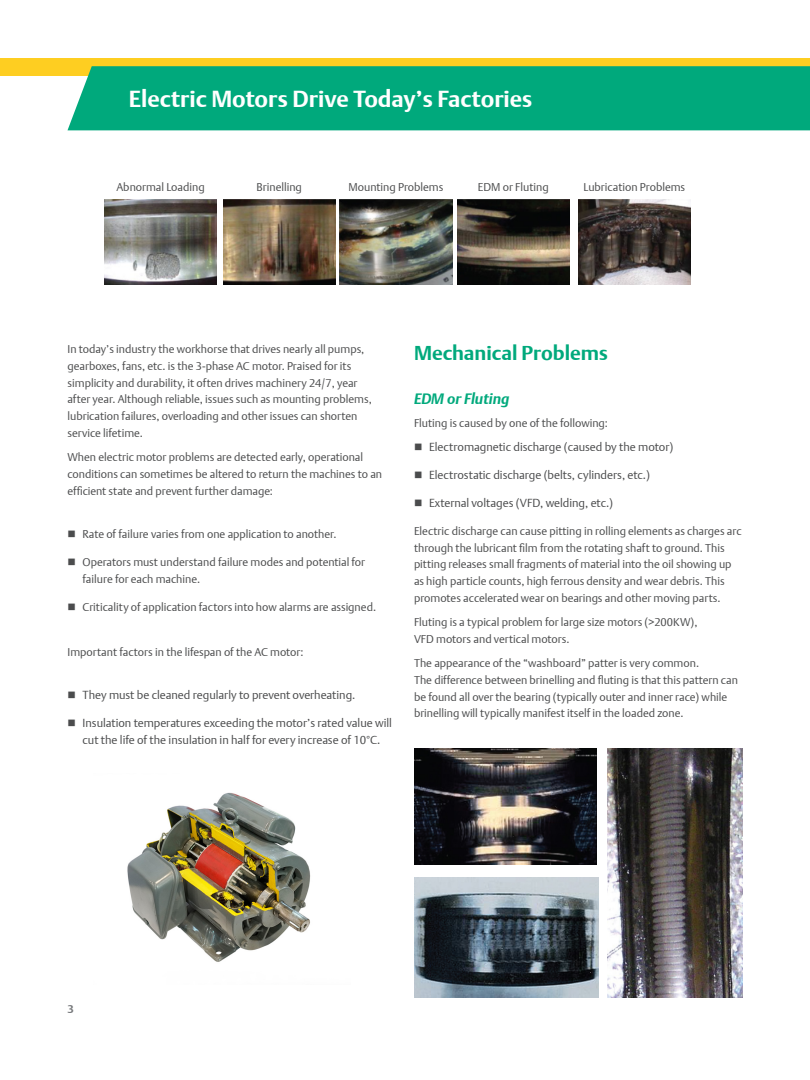
<style>
.page{position:relative;width:810px;height:1080px;background:#fff}
.page>*{position:absolute;margin:0;border:0;box-sizing:border-box;transform-origin:0 0}
.t1{font:700 23.12px "DTL Argo T";color:#fff}
.Body_Text{font:700 20px "DTL Argo T";color:#00a97c}
.Body_Text-2{font:italic 700 15px "DTL Argo T";color:#00a97c}
.t2{font:11.62px/16.8px "DTL Argo T Light";color:#4b4c4d}
.Body_Text-3{font:11.25px/16.8px "DTL Argo T Light";color:#4b4c4d}
.t3{font:700 11.25px "DTL Argo T";color:#76787b}
</style>
<div class="page">
<div style="left:0;top:59px;width:810px;height:17px;background:#fece21"></div>
<div style="left:68px;top:66px;width:742px;height:64px;background:#00a97c"></div>
<img style="left:608px;top:749px;width:134px;height:249px">
<img style="left:414px;top:749px;width:183px;height:116px">
<img style="left:414px;top:877px;width:184px;height:121px">
<img style="left:127px;top:792px;width:184px;height:170px">
<img style="left:104px;top:200px;width:113px;height:84px">
<img style="left:223px;top:200px;width:112px;height:84px">
<img style="left:340px;top:200px;width:112px;height:84px">
<img style="left:457px;top:200px;width:112px;height:84px">
<img style="left:578px;top:200px;width:113px;height:84px">
<p class="t1" style="left:129px;top:85px;width:405px">Electric Motors Drive Today’s Factories</p>
<p class="Body_Text-3" style="left:116px;top:179px;width:90px">Abnormal Loading</p>
<p class="Body_Text-3" style="left:257px;top:179px;width:47px">Brinelling</p>
<p class="Body_Text-3" style="left:349px;top:179px;width:96px">Mounting Problems</p>
<p class="Body_Text-3" style="left:478px;top:179px;width:72px">EDM or Fluting</p>
<p class="Body_Text-3" style="left:584px;top:179px;width:103px">Lubrication Problems</p>
<p class="Body_Text-3" style="left:68px;top:341px;width:306px">In today’s industry the workhorse that drives nearly all pumps, gearboxes, fans, etc. is the 3-phase AC motor. Praised for its simplicity and durability, it often drives machinery 24/7, year after year. Although reliable, issues such as mounting problems, lubrication failures, overloading and other issues can shorten service lifetime.</p>
<p class="Body_Text-3" style="left:68px;top:449px;width:316px">When electric motor problems are detected early, operational conditions can sometimes be altered to return the machines to an efficient state and prevent further damage:</p>
<p class="Body_Text-3" style="left:83px;top:526px;width:255px">Rate of failure varies from one application to another.</p>
<p class="Body_Text-3" style="left:83px;top:554px;width:284px">Operators must understand failure modes and potential for failure for each machine.</p>
<p class="Body_Text-3" style="left:83px;top:599px;width:295px">Criticality of application factors into how alarms are assigned.</p>
<p class="Body_Text-3" style="left:68px;top:643px;width:238px">Important factors in the lifespan of the AC motor:</p>
<p class="t2" style="left:83px;top:687px;width:274px">They must be cleaned regularly to prevent overheating.</p>
<p class="t2" style="left:83px;top:715px;width:311px">Insulation temperatures exceeding the motor’s rated value will cut the life of the insulation in half for every increase of 10°C.</p>
<p class="Body_Text" style="left:414px;top:341px;width:195px">Mechanical Problems</p>
<p class="Body_Text-2" style="left:414px;top:390px;width:97px">EDM or Fluting</p>
<p class="Body_Text-3" style="left:414px;top:414px;width:195px">Fluting is caused by one of the following:</p>
<p class="t2" style="left:429px;top:438px;width:246px">Electromagnetic discharge (caused by the motor)</p>
<p class="t2" style="left:429px;top:466px;width:223px">Electrostatic discharge (belts, cylinders, etc.)</p>
<p class="t2" style="left:429px;top:494px;width:186px">External voltages (VFD, welding, etc.)</p>
<p class="Body_Text-3" style="left:414px;top:522px;width:329px">Electric discharge can cause pitting in rolling elements as charges arc through the lubricant film from the rotating shaft to ground. This pitting releases small fragments of material into the oil showing up as high particle counts, high ferrous density and wear debris. This promotes accelerated wear on bearings and other moving parts.</p>
<p class="Body_Text-3" style="left:414px;top:614px;width:285px">Fluting is a typical problem for large size motors (&gt;200KW),<br>VFD motors and vertical motors.</p>
<p class="Body_Text-3" style="left:414px;top:655px;width:326px">The appearance of the “washboard” patter is very common.<br>The difference between brinelling and fluting is that this pattern can be found all over the bearing (typically outer and inner race) while brinelling will typically manifest itself in the loaded zone.</p>
<p class="t3" style="left:68px;top:1002px;width:8px">3</p>
</div>
